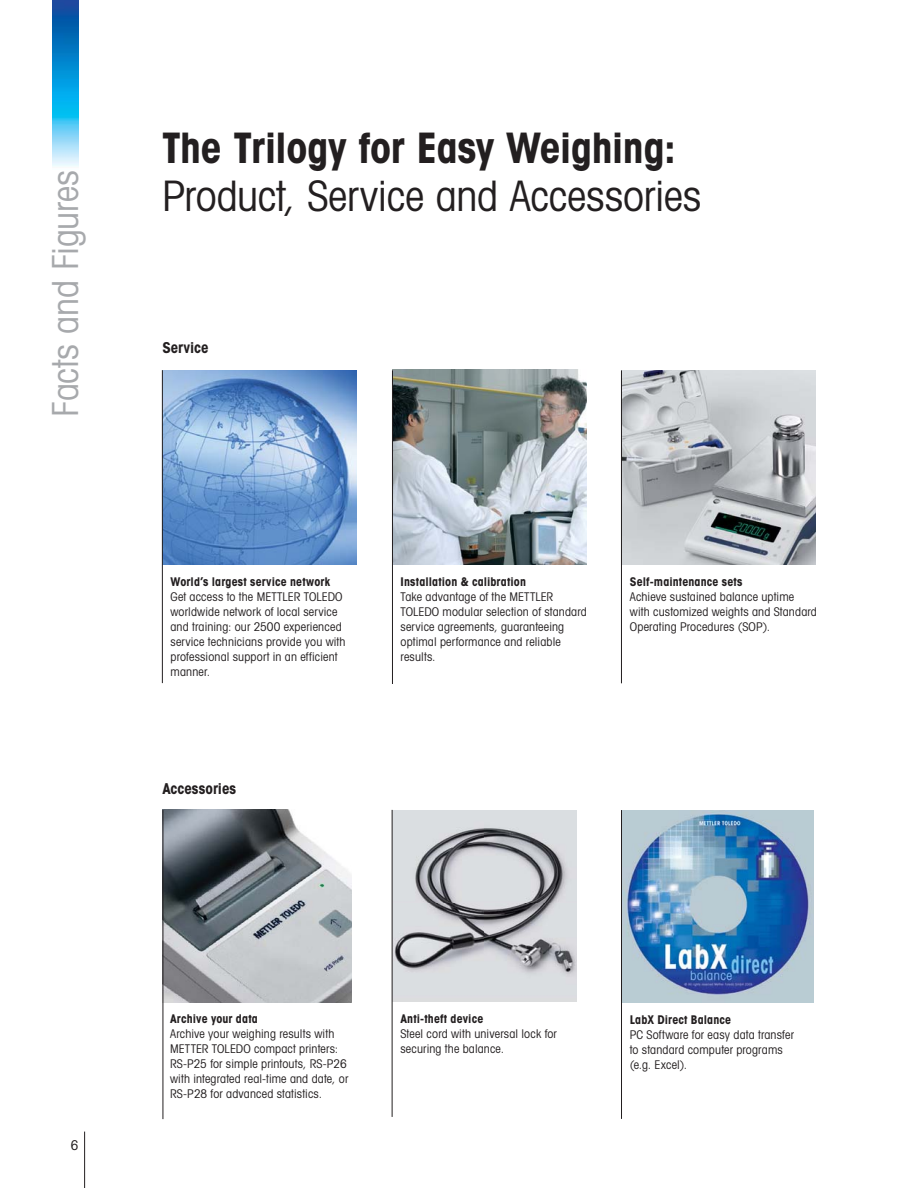
<style>
.page{position:relative;width:918px;height:1188px;background:#fff}
.page>*{position:absolute;margin:0;border:0;box-sizing:border-box;transform-origin:0 0}
.t1{font:condensed 42px "Avant Garde Com";letter-spacing:-.01em;color:#231f20}
.t2{font:700 condensed 42px "Avant Garde Com";letter-spacing:-.01em;color:#231f20}
.t3{font:condensed 36px "Avant Garde";letter-spacing:-.005em;color:#a7a9ac}
.t4{font:700 condensed 15px "Avant Garde Com";letter-spacing:.005em;color:#231f20}
.t5{font:condensed 13.5px "Avant Garde Com";color:#231f20}
.t6{font:condensed 12px/15px "Avant Garde Com";letter-spacing:.015em;color:#231f20}
.t7{font:700 condensed 12px "Avant Garde Com";letter-spacing:.01em;color:#231f20}
</style>
<div class="page">
<hr style="left:84px;top:1132px;width:1px;height:56px;background:#231f20">
<div style="left:392px;top:810px;width:185px;height:192px;background:#dcddde"></div>
<img style="left:395px;top:828px;width:182px;height:147px">
<img style="left:622px;top:810px;width:191px;height:192px">
<img style="left:393px;top:370px;width:193px;height:194px">
<img style="left:163px;top:370px;width:194px;height:194px">
<img style="left:622px;top:370px;width:194px;height:194px">
<img style="left:164px;top:810px;width:187px;height:192px">
<hr style="left:162px;top:370px;width:1px;height:313px;background:#231f20">
<hr style="left:392px;top:370px;width:1px;height:314px;background:#231f20">
<hr style="left:621px;top:370px;width:1px;height:313px;background:#231f20">
<hr style="left:163px;top:810px;width:1px;height:309px;background:#231f20">
<hr style="left:392px;top:810px;width:1px;height:307px;background:#231f20">
<hr style="left:621px;top:810px;width:1px;height:309px;background:#231f20">
<img style="left:53px;top:0;width:25px;height:167px">
<h2 class="t3" style="left:52px;top:417px;width:248px;rotate:-90deg">Facts and Figures</h2>
<h1 class="t2" style="left:162px;top:133px;width:515px">The Trilogy for Easy Weighing:</h1>
<h1 class="t1" style="left:162px;top:181px;width:541px">Product, Service and Accessories</h1>
<p class="t4" style="left:162px;top:342px;width:48px">Service</p>
<p class="t7" style="left:171px;top:578px;width:161px">World’s largest service network</p>
<p class="t6" style="left:171px;top:591px;width:177px">Get access to the METTLER TOLEDO worldwide network of local service and training: our 2500 experienced service technicians provide you with professional support in an efficient manner.</p>
<p class="t4" style="left:162px;top:783px;width:75px">Accessories</p>
<p class="t7" style="left:401px;top:578px;width:127px">Installation &amp; calibration</p>
<p class="t6" style="left:401px;top:591px;width:188px">Take advantage of the METTLER<br>TOLEDO modular selection of standard service agreements, guaranteeing optimal performance and reliable results.</p>
<p class="t7" style="left:630px;top:578px;width:114px">Self-maintenance sets</p>
<p class="t6" style="left:630px;top:591px;width:189px">Achieve sustained balance uptime with customized weights and Standard<br>Operating Procedures (SOP).</p>
<p class="t5" style="left:71px;top:1140px;width:9px">6</p>
<p class="t7" style="left:170px;top:1015px;width:89px">Archive your data</p>
<p class="t6" style="left:170px;top:1028px;width:180px">Archive your weighing results with METTER TOLEDO compact printers:<br>RS-P25 for simple printouts, RS-P26 with integrated real-time and date, or RS-P28 for advanced statistics.</p>
<p class="t7" style="left:400px;top:1015px;width:84px">Anti-theft device</p>
<p class="t6" style="left:400px;top:1028px;width:158px">Steel cord with universal lock for securing the balance.</p>
<p class="t7" style="left:630px;top:1015px;width:103px">LabX Direct Balance</p>
<p class="t6" style="left:630px;top:1028px;width:166px">PC Software for easy data transfer to standard computer programs (e.g. Excel).</p>
</div>
